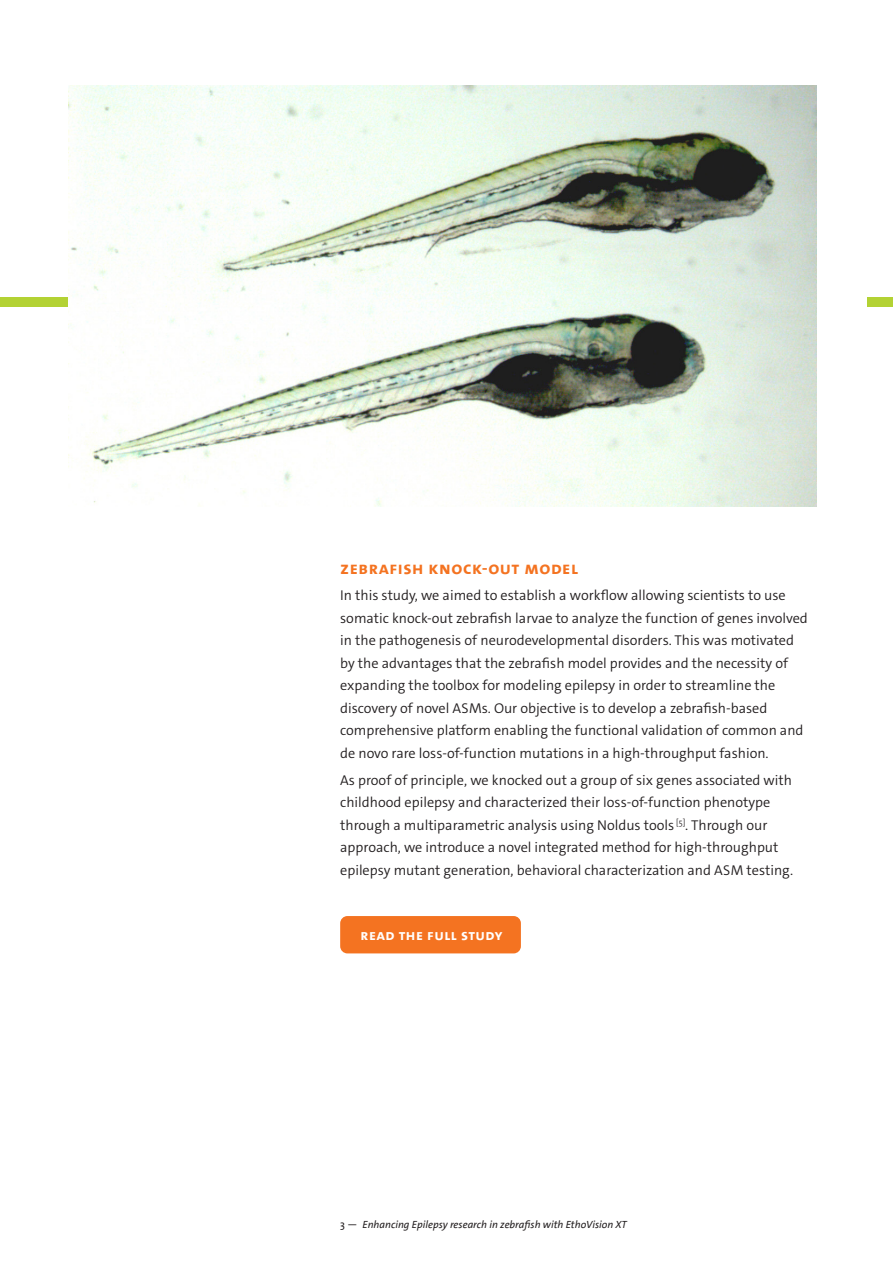
<style>
.page{position:relative;width:893px;height:1263px;background:#fff}
.page>*{position:absolute;margin:0;border:0;box-sizing:border-box;transform-origin:0 0}
.Paragraaf_-_titel{font:18px "The Sans Bold Caps";letter-spacing:.03em;color:#f47321}
.Paragraaf_-_titel-2{font:15.3px "The Sans Bold Caps";letter-spacing:.03em;color:#fff}
.Broodtekst{font:300 14.25px/22.5px "The Sans C2 s";color:#231f20}
.t1{font:italic 10.5px "The Sans";color:#231f20}
.s1{font-style:normal}
</style>
<div class="page">
<div style="left:0;top:298px;width:255px;height:9px;background:#b3d234"></div>
<div style="left:867px;top:298px;width:26px;height:9px;background:#b3d234"></div>
<img style="left:68px;top:85px;width:749px;height:421px">
<div style="left:340px;top:916px;width:181px;height:37px;background:#f47321;border-radius:7px"></div>
<p class="Paragraaf_-_titel" style="left:340px;top:556px;width:239px">zebrafish knock-out model</p>
<p class="Broodtekst" style="left:340px;top:584px;width:469px">In this study, we aimed to establish a workflow allowing scientists to use somatic knock-out zebrafish larvae to analyze the function of genes involved in the pathogenesis of neurodevelopmental disorders. This was motivated by the advantages that the zebrafish model provides and the necessity of expanding the toolbox for modeling epilepsy in order to streamline the discovery of novel ASMs. Our objective is to develop a zebrafish-based comprehensive platform enabling the functional validation of common and de novo rare loss-of-function mutations in a high-throughput fashion.</p>
<p class="Broodtekst" style="left:340px;top:769px;width:454px">As proof of principle, we knocked out a group of six genes associated with childhood epilepsy and characterized their loss-of-function phenotype through a multiparametric analysis using Noldus tools <sup>[5]</sup>. Through our approach, we introduce a novel integrated method for high-throughput epilepsy mutant generation, behavioral characterization and ASM testing.</p>
<p class="Paragraaf_-_titel-2" style="left:361px;top:924px;width:143px">read the full study</p>
<p class="t1" style="left:340px;top:1218px;width:288px"><span class="s1">3 —</span> Enhancing Epilepsy research in zebrafish with EthoVision XT</p>
</div>
